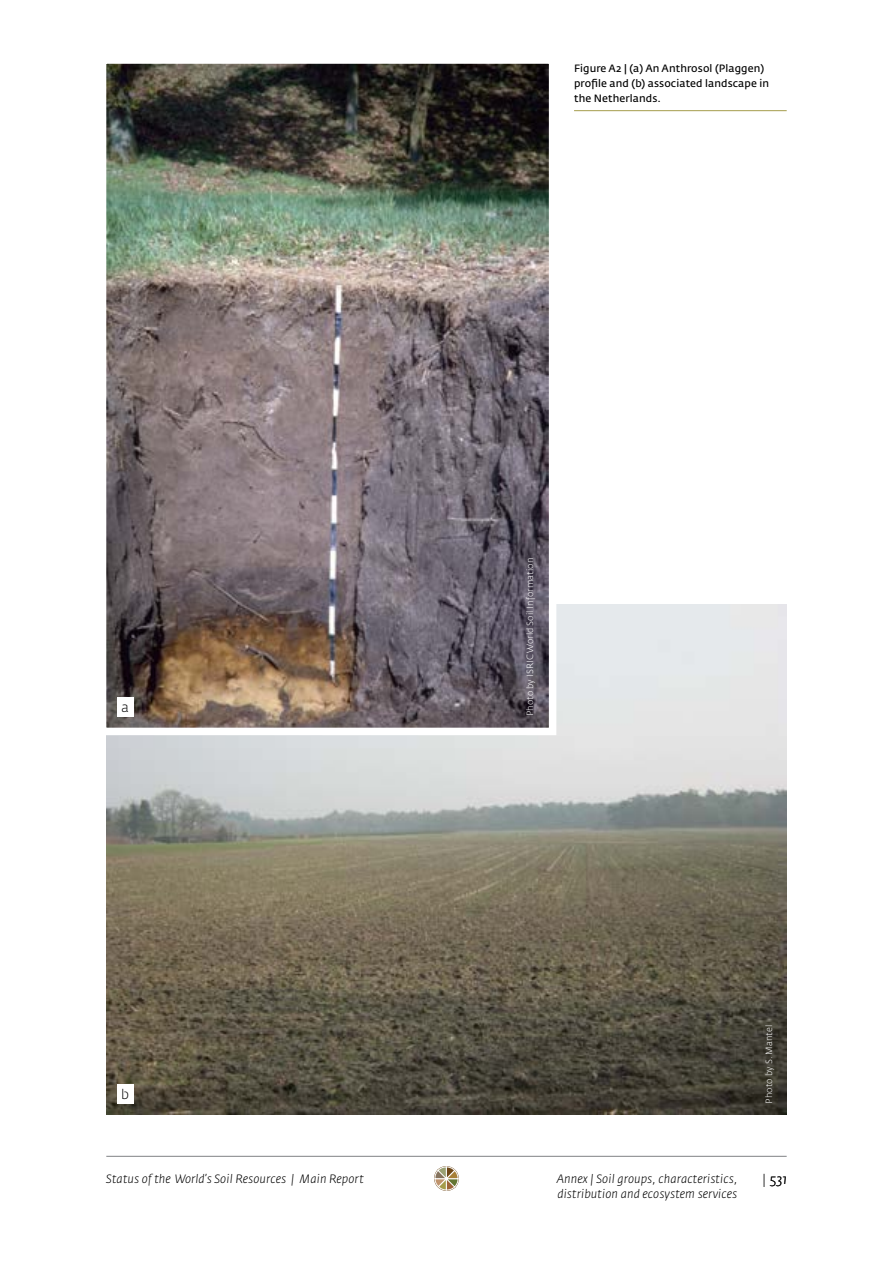
<style>
.page{position:relative;width:893px;height:1263px;background:#fff}
.page>*{position:absolute;margin:0;border:0;box-sizing:border-box;transform-origin:0 0}
.t1{font:italic 300 13.5px "Fedra Sans Std";color:#000}
.Text_Normal{font:300 13.5px "Fedra Sans Std";color:#000}
.t2{font:italic 300 12px "Fedra Sans Std";letter-spacing:.01em;color:#000}
.Caption_Image{font:10.5px/15px "Fedra Sans Std";letter-spacing:.01em;color:#000}
.Text_Normal-2{font:300 9px "Fedra Sans Std";letter-spacing:.01em;color:#fff}
.s1{font-style:normal}
</style>
<div class="page">
<hr style="left:106px;top:1156px;width:681px;height:1px;background:#808285">
<svg style="left:434px;top:1166px;width:25px;height:25px"></svg>
<hr style="left:574px;top:110px;width:213px;height:1px;background:#a59c4b">
<img style="left:107px;top:604px;width:680px;height:510px">
<img style="left:106px;top:63px;width:454px;height:676px">
<div style="left:117px;top:697px;width:17px;height:19px;background:#fff"></div>
<div style="left:117px;top:1084px;width:17px;height:19px;background:#fff"></div>
<p class="Text_Normal" style="left:122px;top:699px;width:9px">a</p>
<p class="Text_Normal" style="left:121px;top:1086px;width:9px">b</p>
<p class="Caption_Image" style="left:574px;top:61px;width:197px">Figure A2 | (a) An Anthrosol (Plaggen) profile and (b) associated landscape in the Netherlands.</p>
<p class="Text_Normal-2" style="left:524px;top:716px;width:160px;rotate:-90deg">Photo by ISRIC World Soil Information</p>
<p class="Text_Normal-2" style="left:763px;top:1103px;width:80px;rotate:-90deg">Photo by S. Mantel</p>
<p class="t2" style="left:106px;top:1172px;width:259px">Status of the World’s Soil Resources | Main Report</p>
<p class="t2" style="left:557px;top:1172px;width:182px">Annex | Soil groups, characteristics,</p>
<p class="t1" style="left:762px;top:1171px;width:26px"><span class="s1">|</span> 531</p>
<p class="t2" style="left:557px;top:1187px;width:181px">distribution and ecosystem services</p>
</div>
